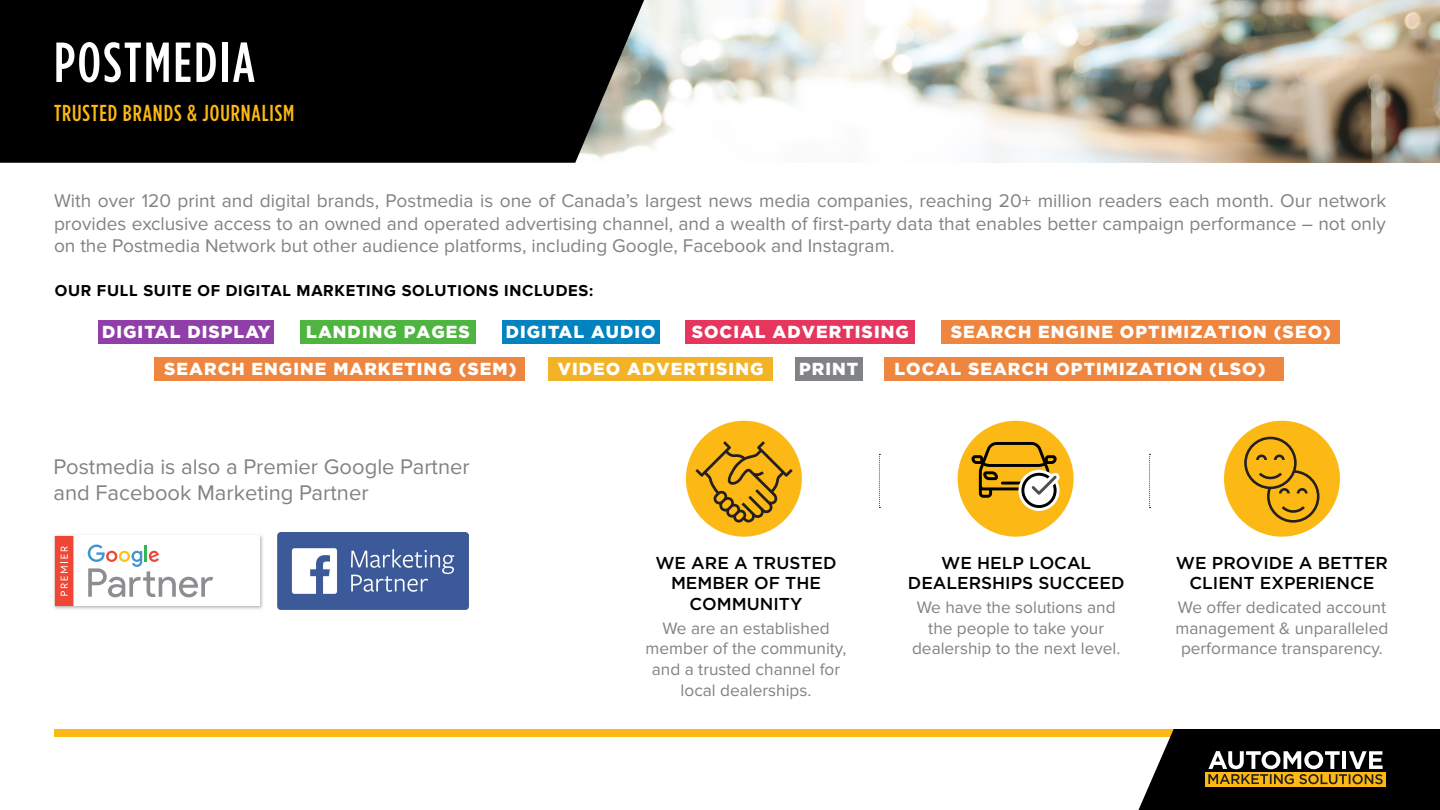
<style>
.page{position:relative;width:1440px;height:810px;background:#fff}
.page>*{position:absolute;margin:0;border:0;box-sizing:border-box;transform-origin:0 0}
.t1{font:500 condensed 56.25px "Gotham";letter-spacing:.04em;color:#fff}
.t2{font:500 condensed 23.02px "Gotham";letter-spacing:.04em;color:#fcb814}
.t3{font:21.98px/26.4px "Proxima Nova";color:#808285}
.t4{font:19.12px/23px "Proxima Nova";color:#808285;text-align:justify}
.t5{font:900 17.4px "Gotham";letter-spacing:.06em;color:#fff}
.t6{font:17.25px/20.7px "Proxima Nova";color:#808285;text-align:center}
.t7{font:500 17.25px/20.7px "Gotham";color:#000;text-align:center}
.t8{font:700 16.42px "Proxima Nova";letter-spacing:.045em;color:#000}
</style>
<div class="page">
<img style="left:644px;top:0;width:796px;height:163px">
<div style="left:0;top:0;width:644px;height:163px;background:#000"></div>
<div style="left:54px;top:729px;width:1386px;height:8px;background:#fcb814"></div>
<img style="left:54px;top:535px;width:209px;height:74px">
<div style="left:55px;top:536px;width:205px;height:70px;background:#fff"></div>
<div style="left:55px;top:536px;width:18px;height:70px;background:#ef4736"></div>
<svg style="left:88px;top:545px;width:125px;height:52px"></svg>
<svg style="left:61px;top:546px;width:7px;height:50px"></svg>
<img style="left:278px;top:533px;width:190px;height:76px">
<div style="left:98px;top:320px;width:176px;height:24px;background:#903ea8"></div>
<div style="left:300px;top:320px;width:176px;height:24px;background:#4eb540"></div>
<div style="left:686px;top:320px;width:229px;height:24px;background:#e6365d"></div>
<div style="left:795px;top:357px;width:67px;height:23px;background:#818285"></div>
<div style="left:155px;top:357px;width:370px;height:23px;background:#ee863f"></div>
<div style="left:941px;top:320px;width:399px;height:24px;background:#ee863f"></div>
<div style="left:885px;top:357px;width:399px;height:23px;background:#ee863f"></div>
<div style="left:549px;top:357px;width:224px;height:23px;background:#f3b327"></div>
<div style="left:502px;top:320px;width:157px;height:24px;background:#0083bf"></div>
<div style="left:686px;top:421px;width:116px;height:116px;background:#fcb814;border-radius:50%"></div>
<svg style="left:695px;top:441px;width:98px;height:82px"></svg>
<div style="left:1224px;top:421px;width:116px;height:116px;background:#fcb814;border-radius:50%"></div>
<svg style="left:1244px;top:437px;width:76px;height:86px"></svg>
<svg style="left:879px;top:454px;width:1px;height:54px"></svg>
<svg style="left:1149px;top:454px;width:2px;height:54px"></svg>
<div style="left:958px;top:421px;width:116px;height:116px;background:#fcb814;border-radius:50%"></div>
<svg style="left:1018px;top:470px;width:42px;height:41px"></svg>
<div style="left:1021px;top:473px;width:36px;height:35px;border:3px solid #000;border-radius:50%"></div>
<svg style="left:970px;top:441px;width:90px;height:58px"></svg>
<svg style="left:1138px;top:729px;width:302px;height:81px;background:#342d1e"></svg>
<p class="t1" style="left:54px;top:31px;width:203px">POSTMEDIA</p>
<p class="t2" style="left:54px;top:101px;width:242px">TRUSTED BRANDS &amp; JOURNALISM</p>
<p class="t4" style="left:54px;top:189px;width:1334px">With over 120 print and digital brands, Postmedia is one of Canada’s largest news media companies, reaching 20+ million readers each month. Our network provides exclusive access to an owned and operated advertising channel, and a wealth of first-party data that enables better campaign performance – not only on the Postmedia Network but other audience platforms, including Google, Facebook and Instagram.</p>
<p class="t8" style="left:55px;top:282px;width:540px">OUR FULL SUITE OF DIGITAL MARKETING SOLUTIONS INCLUDES:</p>
<p class="t5" style="left:102px;top:322px;width:170px">DIGITAL DISPLAY</p>
<p class="t5" style="left:306px;top:322px;width:165px">LANDING PAGES</p>
<p class="t5" style="left:692px;top:322px;width:219px">SOCIAL ADVERTISING</p>
<p class="t5" style="left:164px;top:358px;width:354px">SEARCH ENGINE MARKETING (SEM)</p>
<p class="t5" style="left:799px;top:358px;width:61px">PRINT</p>
<p class="t5" style="left:951px;top:322px;width:382px">SEARCH ENGINE OPTIMIZATION (SEO)</p>
<p class="t5" style="left:506px;top:322px;width:151px">DIGITAL AUDIO</p>
<p class="t5" style="left:558px;top:358px;width:207px">VIDEO ADVERTISING</p>
<p class="t5" style="left:894px;top:358px;width:373px">LOCAL SEARCH OPTIMIZATION (LSO)</p>
<p class="t3" style="left:54px;top:454px;width:418px">Postmedia is also a Premier Google Partner and Facebook Marketing Partner</p>
<p class="t7" style="left:655px;top:552px;width:183px">WE ARE A TRUSTED<br>MEMBER OF THE<br>COMMUNITY</p>
<p class="t6" style="left:646px;top:618px;width:202px">We are an established member of the community, and a trusted channel for local dealerships.</p>
<p class="t7" style="left:908px;top:552px;width:218px">WE HELP LOCAL<br>DEALERSHIPS SUCCEED</p>
<p class="t6" style="left:912px;top:597px;width:210px">We have the solutions and the people to take your dealership to the next level.</p>
<p class="t7" style="left:1176px;top:552px;width:214px">WE PROVIDE A BETTER<br>CLIENT EXPERIENCE</p>
<p class="t6" style="left:1176px;top:597px;width:214px">We offer dedicated account management &amp; unparalleled performance transparency.</p>
</div>
